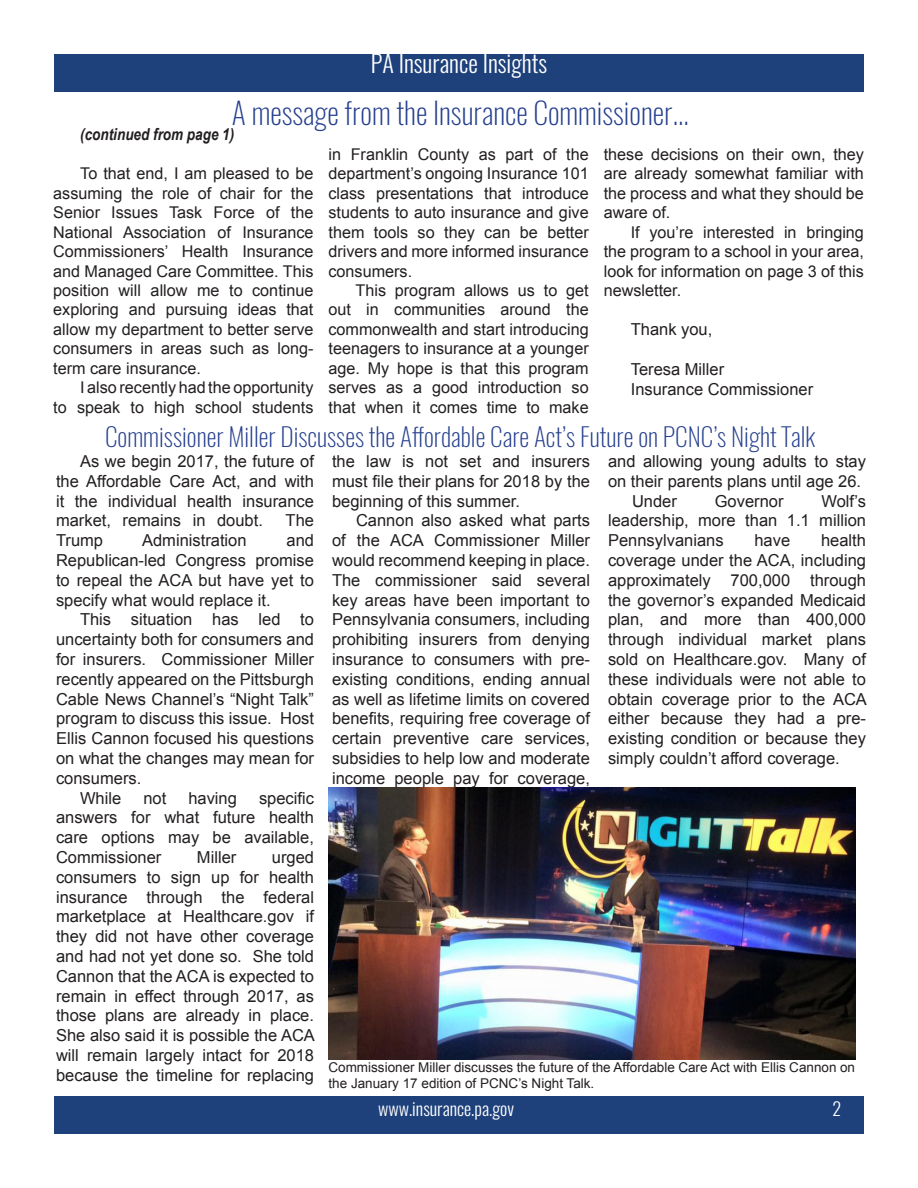
<style>
.page{position:relative;width:918px;height:1188px;background:#fff}
.page>*{position:absolute;margin:0;border:0;box-sizing:border-box;transform-origin:0 0}
.t1{font:200 30px "Oswald";color:#253f8e}
.t2{font:200 25.5px "Oswald";color:#253f8e}
.t3{font:300 24px "Oswald";color:#fff}
.t4{font:300 18px "Oswald";color:#fff}
.t5{font:16.5px/19.8px "Arial";color:#231f20;text-align:justify}
.t6{font:italic 700 16.5px "Arial Narrow";color:#231f20}
.t7{font:16.2px/19.5px "Arial";color:#231f20;text-align:justify}
.t8{font:13.5px/16.2px "Arial";color:#231f20}
</style>
<div class="page">
<div style="left:54px;top:1096px;width:810px;height:38px;background:#1e417b"></div>
<div style="left:54px;top:54px;width:810px;height:38px;background:#1e417b"></div>
<img style="left:328px;top:788px;width:527px;height:271px">
<p class="t3" style="left:371px;top:47px;width:178px">PA Insurance Insights</p>
<p class="t1" style="left:232px;top:93px;width:458px">A message from the Insurance Commissioner...</p>
<p class="t6" style="left:80px;top:122px;width:156px">(continued from page 1)</p>
<p class="t7" style="left:53px;top:164px;width:262px;text-indent:27px">To that end, I am pleased to be assuming the role of chair for the Senior Issues Task Force of the National Association of Insurance Commissioners’ Health Insurance and Managed Care Committee. This position will allow me to continue exploring and pursuing ideas that allow my department to better serve consumers in areas such as long&shy;term care insurance.</p>
<p class="t7" style="left:53px;top:378px;width:262px;text-align:right">I also recently had the opportunity<br>to speak to high school students</p>
<p class="t7" style="left:328px;top:145px;width:262px">in Franklin County as part of the department’s ongoing Insurance 101 class presentations that introduce students to auto insurance and give them tools so they can be better drivers and more informed insurance consumers.</p>
<p class="t7" style="left:328px;top:281px;width:262px;text-indent:27px">This program allows us to get out in communities around the commonwealth and start introducing teenagers to insurance at a younger age. My hope is that this program serves as a good introduction so that when it comes time to make</p>
<p class="t7" style="left:604px;top:145px;width:262px">these decisions on their own, they are already somewhat familiar with the process and what they should be aware of.</p>
<p class="t7" style="left:604px;top:222px;width:262px;text-indent:27px">If you’re interested in bringing the program to a school in your area, look for information on page 3 of this newsletter.</p>
<p class="t5" style="left:631px;top:320px;width:83px">Thank you,</p>
<p class="t5" style="left:631px;top:359px;width:95px">Teresa Miller</p>
<p class="t5" style="left:631px;top:379px;width:184px">Insurance Commissioner</p>
<p class="t2" style="left:105px;top:420px;width:712px">Commissioner Miller Discusses the Affordable Care Act’s Future on PCNC’s Night Talk</p>
<p class="t5" style="left:56px;top:451px;width:260px;text-indent:24px">As we begin 2017, the future of the Affordable Care Act, and with it the individual health insurance market, remains in doubt.</p>
<p class="t5" style="left:286px;top:511px;width:30px">The</p>
<p class="t5" style="left:56px;top:531px;width:260px;text-indent:230px">and Republican-led Congress promise to repeal the ACA but have yet to specify what would replace it.</p>
<p class="t5" style="left:56px;top:610px;width:260px;text-indent:24px">This situation has led to uncertainty both for consumers and for insurers. Commissioner Miller recently appeared on the Pittsburgh Cable News Channel’s “Night Talk” program to discuss this issue. Host Ellis Cannon focused his questions on what the changes may mean for consumers.</p>
<p class="t5" style="left:80px;top:788px;width:43px">While</p>
<p class="t5" style="left:143px;top:788px;width:24px">not</p>
<p class="t5" style="left:188px;top:788px;width:50px">having</p>
<p class="t5" style="left:56px;top:531px;width:49px">Trump</p>
<p class="t5" style="left:142px;top:531px;width:106px">Administration</p>
<p class="t5" style="left:56px;top:788px;width:259px;text-indent:203px">specific answers for what future health care options may be available, Commissioner</p>
<p class="t5" style="left:56px;top:847px;width:260px;text-indent:216px">urged consumers to sign up for health insurance through the federal marketplace at Healthcare.gov if they did not have other coverage and had not yet done so. She told Cannon that the ACA is expected to remain in effect through 2017, as those plans are already in place.<br>She also said it is possible the ACA will remain largely intact for 2018 because the timeline for replacing</p>
<p class="t5" style="left:197px;top:847px;width:41px">Miller</p>
<p class="t5" style="left:332px;top:451px;width:259px">the law is not set and insurers must file their plans for 2018 by the beginning of this summer.</p>
<p class="t5" style="left:332px;top:511px;width:260px;text-indent:24px">Cannon also asked what parts of the ACA Commissioner Miller would recommend keeping in place.<br>The commissioner said several key areas have been important to Pennsylvania consumers, including prohibiting insurers from denying insurance to consumers with pre&shy;existing conditions, ending annual as well as lifetime limits on covered benefits, requiring free coverage of certain preventive care services, subsidies to help low and moderate income people pay for coverage,</p>
<p class="t5" style="left:608px;top:451px;width:259px">and allowing young adults to stay on their parents plans until age 26.</p>
<p class="t5" style="left:632px;top:491px;width:46px">Under</p>
<p class="t5" style="left:715px;top:491px;width:70px">Governor</p>
<p class="t5" style="left:608px;top:491px;width:259px;text-indent:213px">Wolf’s leadership, more than 1.1 million Pennsylvanians</p>
<p class="t5" style="left:608px;top:531px;width:260px;text-indent:213px">health coverage under the ACA, including approximately 700,000 through the governor’s expanded Medicaid plan, and more than 400,000 through individual market plans sold on Healthcare.gov. Many of these individuals were not able to obtain coverage prior to the ACA either because they had a pre&shy;existing condition or because they simply couldn’t afford coverage.</p>
<p class="t5" style="left:754px;top:531px;width:37px">have</p>
<p class="t8" style="left:328px;top:1059px;width:528px">Commissioner Miller discusses the future of the Affordable Care Act with Ellis Cannon on the January 17 edition of PCNC’s Night Talk.</p>
<p class="t4" style="left:378px;top:1097px;width:138px">www.insurance.pa.gov</p>
<p class="t4" style="left:833px;top:1097px;width:10px">2</p>
</div>
